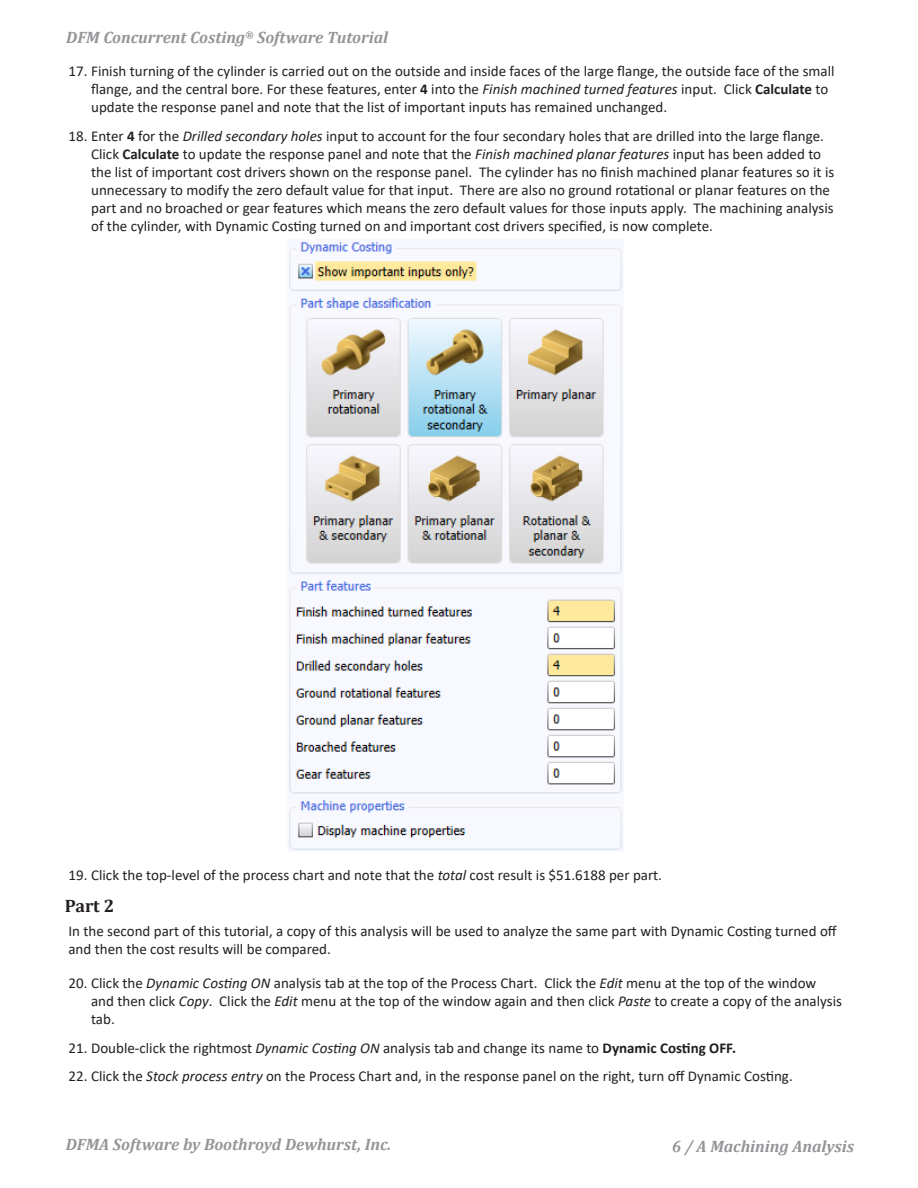
<style>
.page{position:relative;width:918px;height:1188px;background:#fff}
.page>*{position:absolute;margin:0;border:0;box-sizing:border-box;transform-origin:0 0}
.Subsection1{font:700 18px "Cambria";color:#231f20}
.t1{font:italic 700 16.5px "Cambria";color:#939598}
.Numberlist{font:15px/18px "Calibri";color:#231f20}
.Column_inside{font:15px/18px "Calibri";color:#231f20}
.s1{font-weight:700}
.s2{font-style:italic}
</style>
<div class="page">
<img style="left:289px;top:242px;width:333px;height:608px">
<p class="t1" style="left:66px;top:26px;width:323px">DFM Concurrent Costing<sup>®</sup> Software Tutorial</p>
<p class="Numberlist" style="left:91px;top:62px;width:745px;text-indent:-23px">17. Finish turning of the cylinder is carried out on the outside and inside faces of the large flange, the outside face of the small flange, and the central bore. For these features, enter <span class="s1">4</span> into the <span class="s2">Finish machined turned features</span> input. Click <span class="s1">Calculate</span> to update the response panel and note that the list of important inputs has remained unchanged.</p>
<p class="Numberlist" style="left:91px;top:126px;width:745px;text-indent:-23px">18. Enter <span class="s1">4</span> for the <span class="s2">Drilled secondary holes</span> input to account for the four secondary holes that are drilled into the large flange.<br>Click <span class="s1">Calculate</span> to update the response panel and note that the <span class="s2">Finish machined planar features</span> input has been added to the list of important cost drivers shown on the response panel. The cylinder has no finish machined planar features so it is unnecessary to modify the zero default value for that input. There are also no ground rotational or planar features on the part and no broached or gear features which means the zero default values for those inputs apply. The machining analysis of the cylinder, with Dynamic Costing turned on and important cost drivers specified, is now complete.</p>
<p class="Numberlist" style="left:68px;top:865px;width:595px">19. Click the top-level of the process chart and note that the <span class="s2">total</span> cost result is $51.6188 per part.</p>
<p class="Subsection1" style="left:65px;top:893px;width:51px">Part 2</p>
<p class="Column_inside" style="left:68px;top:921px;width:770px">In the second part of this tutorial, a copy of this analysis will be used to analyze the same part with Dynamic Costing turned off and then the cost results will be compared.</p>
<p class="Numberlist" style="left:91px;top:973px;width:752px;text-indent:-23px">20. Click the <span class="s2">Dynamic Costing ON</span> analysis tab at the top of the Process Chart. Click the <span class="s2">Edit</span> menu at the top of the window and then click <span class="s2">Copy</span>. Click the <span class="s2">Edit</span> menu at the top of the window again and then click <span class="s2">Paste</span> to create a copy of the analysis tab.</p>
<p class="Numberlist" style="left:68px;top:1038px;width:669px">21. Double-click the rightmost <span class="s2">Dynamic Costing ON</span> analysis tab and change its name to <span class="s1">Dynamic Costing OFF.</span></p>
<p class="Numberlist" style="left:68px;top:1067px;width:726px">22. Click the <span class="s2">Stock process entry</span> on the Process Chart and, in the response panel on the right, turn off Dynamic Costing.</p>
<p class="t1" style="left:66px;top:1133px;width:327px">DFMA Software by Boothroyd Dewhurst, Inc.</p>
<p class="t1" style="left:685px;top:1135px;width:171px">/ A Machining Analysis</p>
</div>
